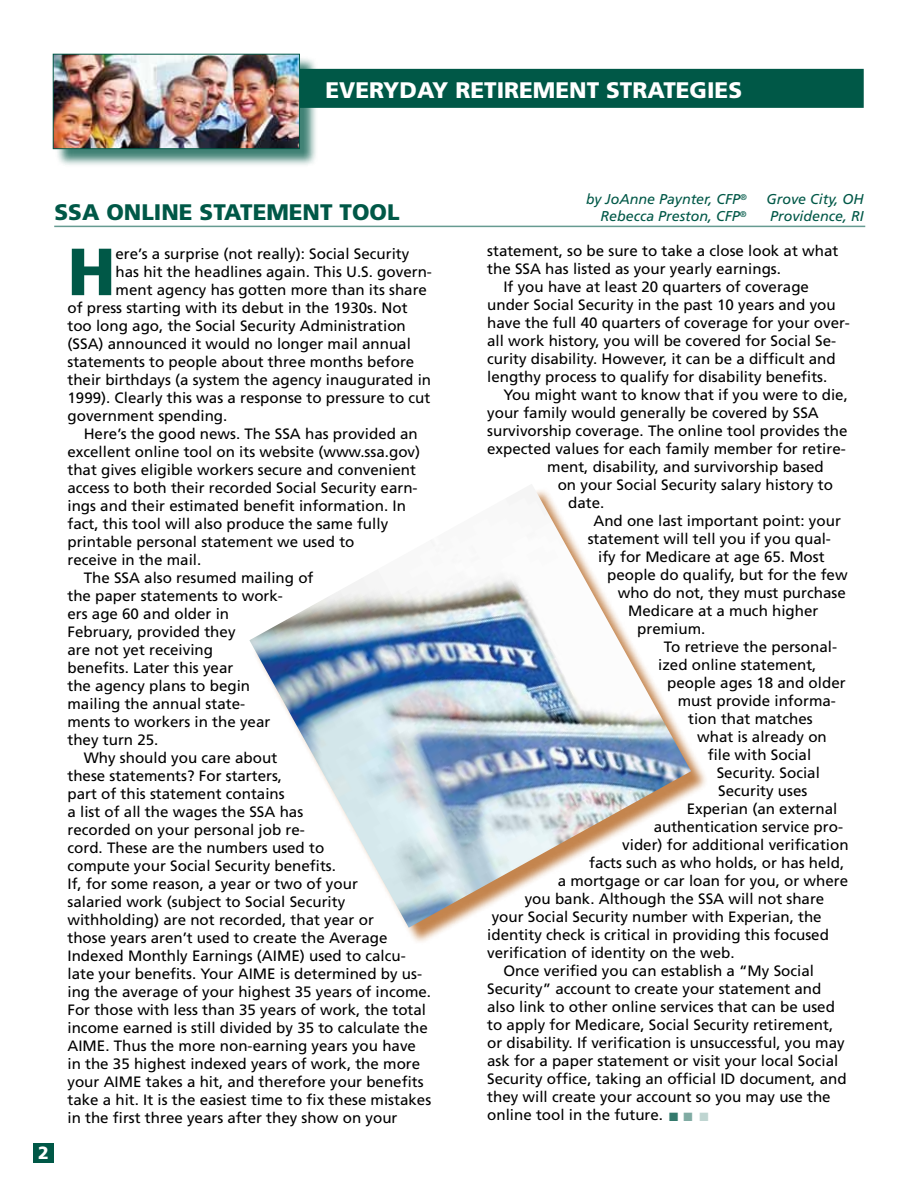
<style>
.page{position:relative;width:918px;height:1188px;background:#fff}
.page>*{position:absolute;margin:0;border:0;box-sizing:border-box;transform-origin:0 0}
.t1{font:900 66.6px "Frutiger";color:#005847}
.t2{font:900 22.5px "Frutiger";color:#fff}
.t3{font:900 22.5px "Frutiger";color:#005847}
.t4{font:900 17.7px "Frutiger";color:#fff}
.t5{font:15px "Frutiger";color:#000}
.t6{font:italic 14.25px "Frutiger";color:#005847}
.t7{font:12px "Zapf Dingbats";color:#33796c}
.s1{color:#80aba3}
.s2{color:#bfd5d1}
</style>
<div class="page">
<div style="left:33px;top:1143px;width:21px;height:19px;background:#005847"></div>
<div style="left:276px;top:69px;width:588px;height:39px;background:#005847;border:2px solid #005847"></div>
<hr style="left:54px;top:226px;width:811px;height:1px;background:#669b91">
<img style="left:249px;top:490px;width:442px;height:438px">
<div style="left:55px;top:56px;width:263px;height:111px;background:#005847;opacity:.75"></div>
<img style="left:55px;top:56px;width:243px;height:91px">
<div style="left:53px;top:54px;width:247px;height:95px;border:1px solid #005847"></div>
<h2 class="t2" style="left:325px;top:77px;width:144px">EVERYDAY RETIRE</h2>
<h2 class="t2" style="left:533px;top:77px;width:38px">MENT</h2>
<h2 class="t2" style="left:606px;top:77px;width:138px">STRATEGIES</h2>
<h2 class="t3" style="left:55px;top:199px;width:347px">SSA ONLINE STATEMENT TOOL</h2>
<p class="t4" style="left:38px;top:1142px;width:12px">2</p>
<h1 class="t1" style="left:68px;top:232px;width:50px">H</h1>
<p class="t5" style="left:116px;top:245px;width:295px">ere’s a surprise (not really): Social Security</p>
<p class="t5" style="left:116px;top:263px;width:318px">has hit the headlines again. This U.S. govern-</p>
<p class="t5" style="left:116px;top:281px;width:313px">ment agency has gotten more than its share</p>
<p class="t5" style="left:67px;top:299px;width:342px">of press starting with its debut in the 1930s. Not</p>
<p class="t5" style="left:67px;top:317px;width:340px">too long ago, the Social Security Administration</p>
<p class="t5" style="left:67px;top:335px;width:345px">(SSA) announced it would no longer mail annual</p>
<p class="t5" style="left:67px;top:353px;width:348px">statements to people about three months before</p>
<p class="t5" style="left:67px;top:371px;width:365px">their birthdays (a system the agency inaugurated in</p>
<p class="t5" style="left:67px;top:389px;width:364px">1999). Clearly this was a response to pressure to cut</p>
<p class="t5" style="left:67px;top:407px;width:161px">government spending.</p>
<p class="t5" style="left:84px;top:425px;width:336px">Here’s the good news. The SSA has provided an</p>
<p class="t5" style="left:67px;top:443px;width:354px">excellent online tool on its website (www.ssa.gov)</p>
<p class="t5" style="left:67px;top:461px;width:350px">that gives eligible workers secure and convenient</p>
<p class="t5" style="left:67px;top:479px;width:352px">access to both their recorded Social Security earn-</p>
<p class="t5" style="left:67px;top:497px;width:340px">ings and their estimated benefit information. In</p>
<p class="t5" style="left:67px;top:515px;width:322px">fact, this tool will also produce the same fully</p>
<p class="t5" style="left:67px;top:533px;width:289px">printable personal statement we used to</p>
<p class="t5" style="left:67px;top:551px;width:135px">receive in the mail.</p>
<p class="t5" style="left:84px;top:569px;width:231px">The SSA also resumed mailing of</p>
<p class="t5" style="left:67px;top:587px;width:217px">the paper statements to work-</p>
<p class="t5" style="left:67px;top:605px;width:163px">ers age 60 and older in</p>
<p class="t5" style="left:67px;top:623px;width:170px">February, provided they</p>
<p class="t5" style="left:67px;top:641px;width:147px">are not yet receiving</p>
<p class="t5" style="left:67px;top:659px;width:167px">benefits. Later this year</p>
<p class="t5" style="left:67px;top:677px;width:184px">the agency plans to begin</p>
<p class="t5" style="left:67px;top:695px;width:179px">mailing the annual state-</p>
<p class="t5" style="left:67px;top:713px;width:204px">ments to workers in the year</p>
<p class="t5" style="left:67px;top:731px;width:92px">they turn 25.</p>
<p class="t5" style="left:84px;top:749px;width:195px">Why should you care about</p>
<p class="t5" style="left:67px;top:767px;width:216px">these statements? For starters,</p>
<p class="t5" style="left:67px;top:785px;width:219px">part of this statement contains</p>
<p class="t5" style="left:67px;top:803px;width:237px">a list of all the wages the SSA has</p>
<p class="t5" style="left:67px;top:821px;width:239px">recorded on your personal job re-</p>
<p class="t5" style="left:67px;top:839px;width:258px">cord. These are the numbers used to</p>
<p class="t5" style="left:67px;top:857px;width:270px">compute your Social Security benefits.</p>
<p class="t5" style="left:67px;top:875px;width:292px">If, for some reason, a year or two of your</p>
<p class="t5" style="left:67px;top:893px;width:279px">salaried work (subject to Social Security</p>
<p class="t5" style="left:67px;top:911px;width:308px">withholding) are not recorded, that year or</p>
<p class="t5" style="left:67px;top:929px;width:322px">those years aren’t used to create the Average</p>
<p class="t5" style="left:67px;top:947px;width:340px">Indexed Monthly Earnings (AIME) used to calcu-</p>
<p class="t5" style="left:67px;top:965px;width:356px">late your benefits. Your AIME is determined by us-</p>
<p class="t5" style="left:67px;top:983px;width:365px">ing the average of your highest 35 years of income.</p>
<p class="t5" style="left:67px;top:1001px;width:360px">For those with less than 35 years of work, the total</p>
<p class="t5" style="left:67px;top:1019px;width:362px">income earned is still divided by 35 to calculate the</p>
<p class="t5" style="left:67px;top:1037px;width:350px">AIME. Thus the more non-earning years you have</p>
<p class="t5" style="left:67px;top:1055px;width:354px">in the 35 highest indexed years of work, the more</p>
<p class="t5" style="left:67px;top:1073px;width:358px">your AIME takes a hit, and therefore your benefits</p>
<p class="t5" style="left:67px;top:1091px;width:365px">take a hit. It is the easiest time to fix these mistakes</p>
<p class="t5" style="left:67px;top:1109px;width:332px">in the first three years after they show on your</p>
<p class="t6" style="left:586px;top:191px;width:162px">by JoAnne Paynter, CFP<sup>®</sup></p>
<p class="t6" style="left:767px;top:191px;width:99px">Grove City, OH</p>
<p class="t6" style="left:601px;top:208px;width:148px">Rebecca Preston, CFP<sup>®</sup></p>
<p class="t6" style="left:770px;top:208px;width:95px">Providence, RI</p>
<p class="t5" style="left:487px;top:242px;width:353px">statement, so be sure to take a close look at what</p>
<p class="t5" style="left:487px;top:260px;width:295px">the SSA has listed as your yearly earnings.</p>
<p class="t5" style="left:503px;top:278px;width:307px">If you have at least 20 quarters of coverage</p>
<p class="t5" style="left:487px;top:296px;width:350px">under Social Security in the past 10 years and you</p>
<p class="t5" style="left:487px;top:314px;width:364px">have the full 40 quarters of coverage for your over-</p>
<p class="t5" style="left:487px;top:332px;width:351px">all work history, you will be covered for Social Se-</p>
<p class="t5" style="left:487px;top:350px;width:350px">curity disability. However, it can be a difficult and</p>
<p class="t5" style="left:487px;top:368px;width:342px">lengthy process to qualify for disability benefits.</p>
<p class="t5" style="left:503px;top:386px;width:346px">You might want to know that if you were to die,</p>
<p class="t5" style="left:487px;top:404px;width:333px">your family would generally be covered by SSA</p>
<p class="t5" style="left:487px;top:422px;width:362px">survivorship coverage. The online tool provides the</p>
<p class="t5" style="left:487px;top:440px;width:360px">expected values for each family member for retire-</p>
<p class="t5" style="left:547px;top:458px;width:278px">ment, disability, and survivorship based</p>
<p class="t5" style="left:558px;top:476px;width:277px">on your Social Security salary history to</p>
<p class="t5" style="left:568px;top:494px;width:38px">date.</p>
<p class="t5" style="left:593px;top:512px;width:249px">And one last important point: your</p>
<p class="t5" style="left:588px;top:530px;width:245px">statement will tell you if you qual-</p>
<p class="t5" style="left:598px;top:548px;width:228px">ify for Medicare at age 65. Most</p>
<p class="t5" style="left:607px;top:566px;width:242px">people do qualify, but for the few</p>
<p class="t5" style="left:618px;top:584px;width:230px">who do not, they must purchase</p>
<p class="t5" style="left:628px;top:602px;width:192px">Medicare at a much higher</p>
<p class="t5" style="left:637px;top:620px;width:70px">premium.</p>
<p class="t5" style="left:664px;top:638px;width:175px">To retrieve the personal-</p>
<p class="t5" style="left:658px;top:656px;width:160px">ized online statement,</p>
<p class="t5" style="left:667px;top:674px;width:180px">people ages 18 and older</p>
<p class="t5" style="left:678px;top:692px;width:160px">must provide informa-</p>
<p class="t5" style="left:688px;top:710px;width:126px">tion that matches</p>
<p class="t5" style="left:697px;top:728px;width:131px">what is already on</p>
<p class="t5" style="left:708px;top:746px;width:105px">file with Social</p>
<p class="t5" style="left:717px;top:764px;width:105px">Security. Social</p>
<p class="t5" style="left:718px;top:782px;width:91px">Security uses</p>
<p class="t5" style="left:687px;top:800px;width:152px">Experian (an external</p>
<p class="t5" style="left:654px;top:818px;width:191px">authentication service pro-</p>
<p class="t5" style="left:622px;top:836px;width:228px">vider) for additional verification</p>
<p class="t5" style="left:589px;top:854px;width:257px">facts such as who holds, or has held,</p>
<p class="t5" style="left:558px;top:872px;width:292px">a mortgage or car loan for you, or where</p>
<p class="t5" style="left:525px;top:890px;width:301px">you bank. Although the SSA will not share</p>
<p class="t5" style="left:492px;top:908px;width:331px">your Social Security number with Experian, the</p>
<p class="t5" style="left:487px;top:926px;width:343px">identity check is critical in providing this focused</p>
<p class="t5" style="left:487px;top:944px;width:249px">verification of identity on the web.</p>
<p class="t5" style="left:503px;top:962px;width:312px">Once verified you can establish a “My Social</p>
<p class="t5" style="left:487px;top:980px;width:336px">Security” account to create your statement and</p>
<p class="t5" style="left:487px;top:998px;width:349px">also link to other online services that can be used</p>
<p class="t5" style="left:487px;top:1016px;width:348px">to apply for Medicare, Social Security retirement,</p>
<p class="t5" style="left:487px;top:1034px;width:359px">or disability. If verification is unsuccessful, you may</p>
<p class="t5" style="left:487px;top:1052px;width:353px">ask for a paper statement or visit your local Social</p>
<p class="t5" style="left:487px;top:1070px;width:361px">Security office, taking an official ID document, and</p>
<p class="t5" style="left:487px;top:1088px;width:345px">they will create your account so you may use the</p>
<p class="t5" style="left:487px;top:1106px;width:177px">online tool in the future.</p>
<p class="t7" style="left:669px;top:1111px;width:41px">■ <span class="s1">■</span> <span class="s2">■</span></p>
</div>
